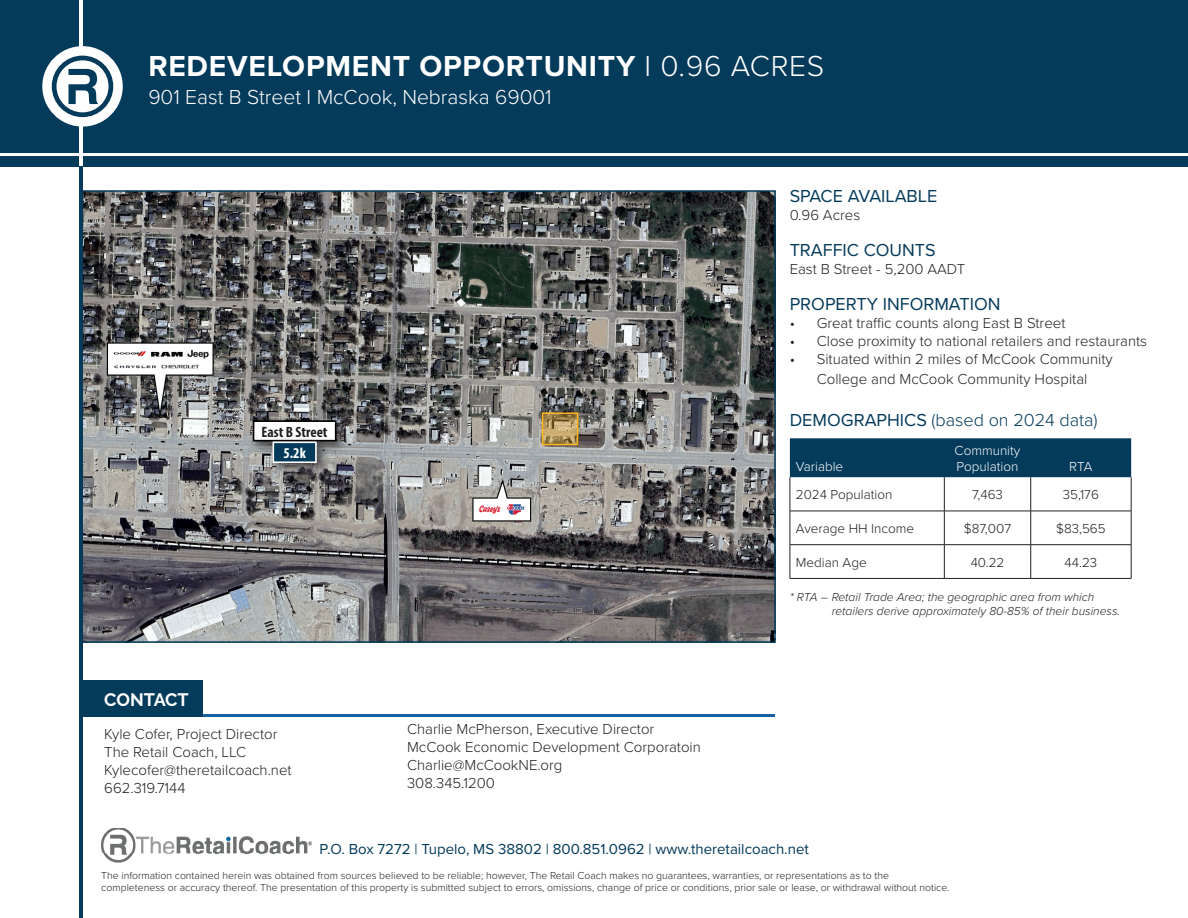
<style>
.page{position:relative;width:1188px;height:918px;background:#fff}
.page>*{position:absolute;margin:0;border:0;box-sizing:border-box;transform-origin:0 0}
.BlueTitles{font:700 30px "Proxima Nova";letter-spacing:.025em;color:#fff}
.BlueTitles-2{font:300 21px "Proxima Nova";color:#fff}
.t1{font:18px "Proxima Nova";color:#043a5a}
.t2{font:300 18px "Proxima Nova";color:#043a5a}
.t3{font:700 18px "Raleway";letter-spacing:-.005em;color:#fff}
.t4{font:300 15px/19.8px "Proxima Nova";color:#231f20;text-align:center}
.t5{font:15px "Proxima Nova";color:#043a5a}
.BlueTitles-3{font:700 condensed 15px "Myriad Pro";color:#231f20}
.BlueTitles-4{font:700 condensed 15px "Myriad Pro";color:#fff}
.t6{font:300 13.5px "Proxima Nova";color:#231f20}
.t7{font:300 13.5px/16.2px "Proxima Nova";color:#fff}
.t8{font:italic 300 12px "Proxima Nova";color:#231f20}
.t9{font:300 10.5px/12px "Proxima Nova";color:#231f20}
.s1{font-weight:300}
.s2{font-weight:400}
</style>
<div class="page">
<img style="left:84px;top:193px;width:689px;height:447px">
<div style="left:0;top:0;width:1188px;height:161px;background:#043a5a"></div>
<div style="left:0;top:156px;width:1188px;height:10px;background:#043a5a"></div>
<hr style="left:79px;top:0;width:4px;height:239px;background:#fff">
<hr style="left:79px;top:166px;width:4px;height:752px;background:#043a5a">
<hr style="left:0;top:153px;width:1188px;height:3px;background:#fff">
<hr style="left:202px;top:715px;width:572px;height:2px;background:#1561a3">
<div style="left:83px;top:680px;width:119px;height:37px;background:#043a5a"></div>
<div style="left:42px;top:46px;width:81px;height:81px;background:#fff;border-radius:50%"></div>
<svg style="left:52px;top:56px;width:61px;height:61px"></svg>
<img style="left:101px;top:828px;width:210px;height:34px">
<div style="left:790px;top:438px;width:341px;height:39px;background:#043a5a"></div>
<hr style="left:790px;top:477px;width:1px;height:34px;background:#231f20">
<hr style="left:944px;top:477px;width:1px;height:34px;background:#231f20">
<hr style="left:1030px;top:477px;width:1px;height:34px;background:#231f20">
<hr style="left:1131px;top:477px;width:1px;height:34px;background:#231f20">
<hr style="left:790px;top:511px;width:1px;height:34px;background:#231f20">
<hr style="left:790px;top:545px;width:1px;height:33px;background:#231f20">
<hr style="left:790px;top:511px;width:154px;height:1px;background:#231f20">
<hr style="left:944px;top:511px;width:87px;height:1px;background:#231f20">
<hr style="left:1031px;top:511px;width:100px;height:1px;background:#231f20">
<hr style="left:944px;top:511px;width:1px;height:34px;background:#231f20">
<hr style="left:1030px;top:511px;width:1px;height:34px;background:#231f20">
<hr style="left:1131px;top:511px;width:1px;height:34px;background:#231f20">
<hr style="left:944px;top:545px;width:1px;height:33px;background:#231f20">
<hr style="left:1030px;top:545px;width:1px;height:33px;background:#231f20">
<hr style="left:1131px;top:545px;width:1px;height:33px;background:#231f20">
<hr style="left:790px;top:544px;width:154px;height:1px;background:#231f20">
<hr style="left:944px;top:544px;width:87px;height:1px;background:#231f20">
<hr style="left:1031px;top:544px;width:100px;height:1px;background:#231f20">
<hr style="left:790px;top:578px;width:154px;height:1px;background:#231f20">
<hr style="left:944px;top:578px;width:87px;height:1px;background:#231f20">
<hr style="left:1031px;top:578px;width:100px;height:1px;background:#231f20">
<div style="left:248px;top:415px;width:102px;height:40px;background:#231f20;opacity:.75"></div>
<div style="left:254px;top:421px;width:82px;height:20px;background:#fff"></div>
<div style="left:253px;top:420px;width:84px;height:21px;border:2px solid #000"></div>
<div style="left:268px;top:437px;width:62px;height:40px;background:#231f20;opacity:.75"></div>
<div style="left:273px;top:442px;width:43px;height:20px;background:#043a5a"></div>
<div style="left:273px;top:441px;width:44px;height:22px;border:2px solid #fff"></div>
<svg style="left:545px;top:415px;width:30px;height:27px"></svg>
<div style="left:542px;top:412px;width:36px;height:33px;border:2px solid #ffb620"></div>
<p class="BlueTitles" style="left:148px;top:43px;width:678px">REDEVELOPMENT OPPORTUNITY <span class="s1">I 0.96 ACRES</span></p>
<p class="BlueTitles-2" style="left:148px;top:82px;width:405px">901 East B Street I McCook, Nebraska 69001</p>
<p class="BlueTitles-3" style="left:262px;top:422px;width:68px">East B Street</p>
<p class="BlueTitles-4" style="left:283px;top:444px;width:24px">5.2k</p>
<p class="t3" style="left:104px;top:689px;width:86px">CONTACT</p>
<p class="t4" style="left:104px;top:724px;width:175px">Kyle Cofer, Project Director</p>
<p class="t4" style="left:104px;top:742px;width:143px">The Retail Coach, LLC</p>
<p class="t4" style="left:104px;top:760px;width:189px">Kylecofer@theretailcoach.net</p>
<p class="t4" style="left:104px;top:778px;width:83px">662.319.7144</p>
<p class="t4" style="left:407px;top:719px;width:249px">Charlie McPherson, Executive Director</p>
<p class="t4" style="left:407px;top:737px;width:295px">McCook Economic Development Corporatoin</p>
<p class="t4" style="left:407px;top:755px;width:157px">Charlie@McCookNE.org</p>
<p class="t4" style="left:407px;top:773px;width:89px">308.345.1200</p>
<p class="t1" style="left:790px;top:183px;width:149px">SPACE AVAILABLE</p>
<p class="t4" style="left:790px;top:205px;width:72px">0.96 Acres</p>
<p class="t1" style="left:790px;top:237px;width:147px">TRAFFIC COUNTS</p>
<p class="t4" style="left:790px;top:259px;width:177px">East B Street - 5,200 AADT</p>
<p class="t1" style="left:790px;top:291px;width:212px">PROPERTY INFORMATION</p>
<p class="t4" style="left:790px;top:313px;width:277px">• Great traffic counts along East B Street</p>
<p class="t4" style="left:790px;top:331px;width:359px">• Close proximity to national retailers and restaurants</p>
<p class="t4" style="left:790px;top:349px;width:325px">• Situated within 2 miles of McCook Community<br>College and McCook Community Hospital</p>
<p class="t2" style="left:790px;top:406px;width:310px"><span class="s2">DEMOGRAPHICS</span> (based on 2024 data)</p>
<p class="t7" style="left:796px;top:458px;width:49px">Variable</p>
<p class="t7" style="left:955px;top:442px;width:67px">Community<br>Population</p>
<p class="t7" style="left:1069px;top:458px;width:25px">RTA</p>
<p class="t6" style="left:796px;top:485px;width:98px">2024 Population</p>
<p class="t6" style="left:972px;top:485px;width:32px">7,463</p>
<p class="t6" style="left:1063px;top:485px;width:38px">35,176</p>
<p class="t6" style="left:796px;top:519px;width:120px">Average HH Income</p>
<p class="t6" style="left:964px;top:519px;width:49px">$87,007</p>
<p class="t6" style="left:1056px;top:519px;width:51px">$83,565</p>
<p class="t6" style="left:796px;top:552px;width:72px">Median Age</p>
<p class="t6" style="left:971px;top:552px;width:35px">40.22</p>
<p class="t6" style="left:1065px;top:552px;width:34px">44.23</p>
<p class="t8" style="left:790px;top:588px;width:306px">* RTA – Retail Trade Area; the geographic area from which</p>
<p class="t8" style="left:832px;top:602px;width:290px">retailers derive approximately 80-85% of their business.</p>
<p class="t5" style="left:320px;top:838px;width:491px">P.O. Box 7272 | Tupelo, MS 38802 | 800.851.0962 | www.theretailcoach.net</p>
<p class="t9" style="left:101px;top:869px;width:850px">The information contained herein was obtained from sources believed to be reliable; however, The Retail Coach makes no guarantees, warranties, or representations as to the completeness or accuracy thereof. The presentation of this property is submitted subject to errors, omissions, change of price or conditions, prior sale or lease, or withdrawal without notice.</p>
</div>
